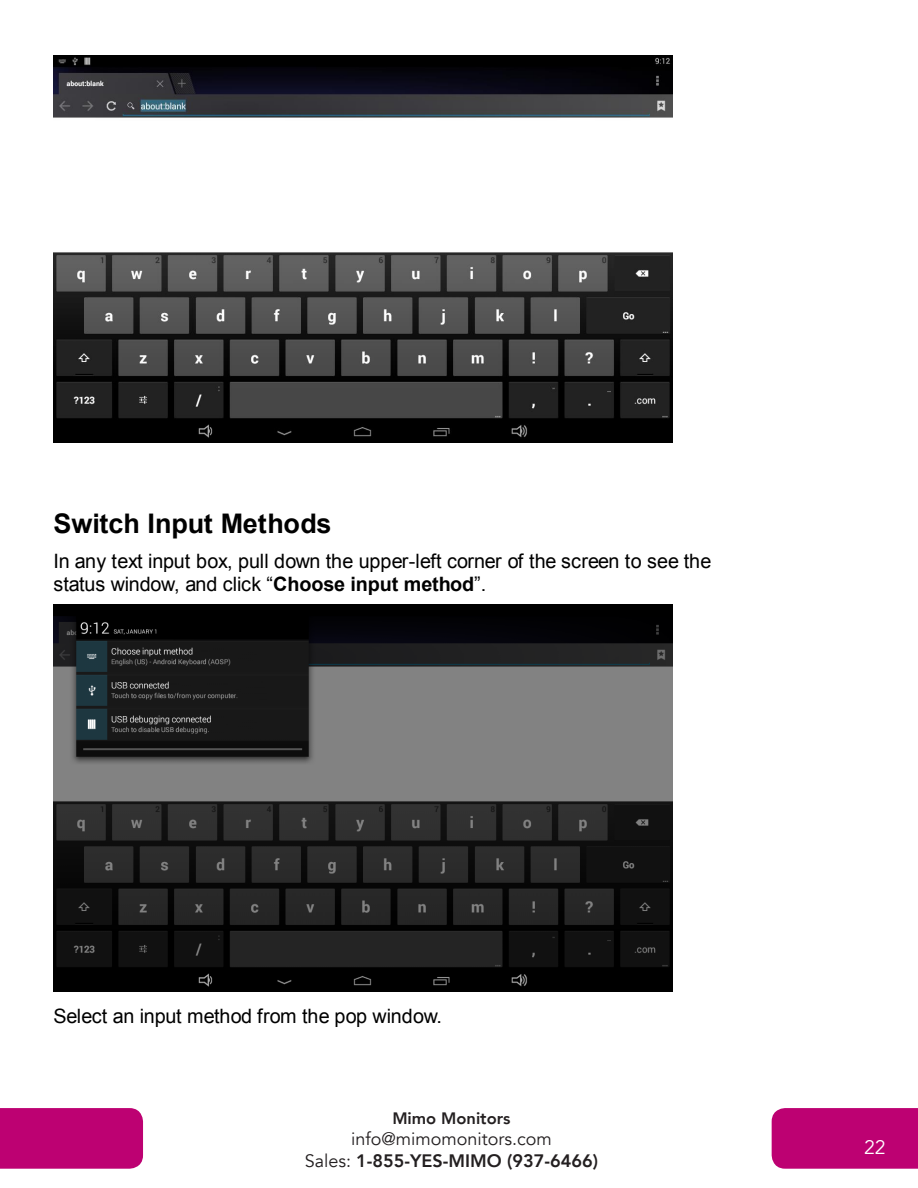
<style>
.page{position:relative;width:918px;height:1188px;background:#fff}
.page>*{position:absolute;margin:0;border:0;box-sizing:border-box;transform-origin:0 0}
.t1{font:700 27px "Arial";color:#000}
.t2{font:19.8px/22.2px "Arial";letter-spacing:-.01em;color:#000}
.Blue_Header{font:19.5px "Avenir";color:#fff}
.t3{font:18px/21.6px "Avenir";color:#231f20;text-align:center}
.t4{font:800 16.5px "Avenir";color:#231f20}
.t5{font:15px "Times New Roman";color:#000}
.s1{font-style:inherit}
.s2{font-weight:700}
.s3{font-weight:800}
</style>
<div class="page">
<div style="left:772px;top:1108px;width:146px;height:61px;background:#bd0172"></div>
<div style="left:0;top:1108px;width:143px;height:61px;background:#bd0172"></div>
<img style="left:53px;top:55px;width:619px;height:387px">
<img style="left:53px;top:604px;width:619px;height:387px">
<p class="t1" style="left:53px;top:506px;width:280px">Switch Input Methods</p>
<p class="t2" style="left:53px;top:551px;width:660px">In any text input box, pull down the upper-left corner of the screen to see the status window, and click <span class="s1">“</span><span class="s2">Choose input method</span><span class="s1">”</span>.</p>
<p class="t2" style="left:53px;top:1005px;width:390px">Select an input method from the pop window.</p>
<p class="t4" style="left:392px;top:1105px;width:120px">Mimo Monitors</p>
<p class="t3" style="left:305px;top:1129px;width:295px">info@mimomonitors.com<br>Sales: <span class="s3">1-855-YES-MIMO (937-6466)</span></p>
<p class="Blue_Header" style="left:864px;top:1135px;width:23px">22</p>
<p class="t5" style="left:375px;top:1117px;width:16px">22</p>
</div>
